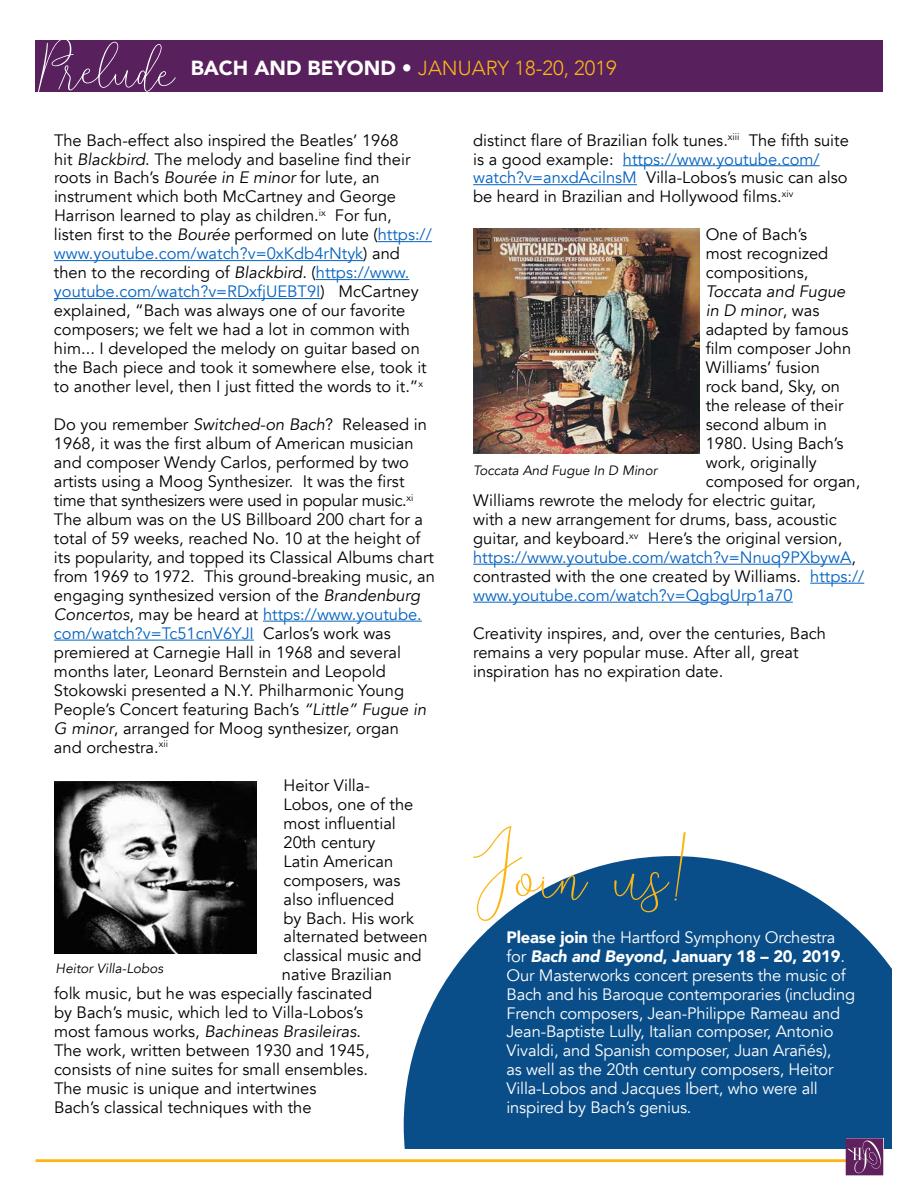
<style>
.page{position:relative;width:918px;height:1188px;background:#fff}
.page>*{position:absolute;margin:0;border:0;box-sizing:border-box;transform-origin:0 0}
.t1{font:113.1px "Reading";color:#fbb615}
.t2{font:300 20.4px "Avenir";color:#fbb615}
.t3{font:16.5px/19px "Avenir";color:#000}
.t4{font:16.5px/18.9px "Avenir";letter-spacing:-.01em;color:#fff}
.t5{font:16.5px "Avenir";color:#0563c1}
.t6{font:italic 16.5px "Avenir";color:#000}
.t7{font:italic 13.5px "Avenir";color:#000}
.s1{font-weight:900;color:#fff}
.s2{font-style:italic}
.s3{color:#0563c1}
.s4{font-style:normal}
.s5{color:#000}
.s6{font-weight:900}
.s7{font-weight:900;font-style:italic}
</style>
<div class="page">
<svg style="left:404px;top:856px;width:488px;height:293px;fill:#0a4e89"></svg>
<div style="left:36px;top:40px;width:847px;height:52px;background:#58205d"></div>
<svg style="left:38px;top:40px;width:138px;height:52px"></svg>
<hr style="left:36px;top:1159px;width:847px;height:3px;background:#fbb615">
<svg style="left:846px;top:1138px;width:37px;height:37px"></svg>
<hr style="left:378px;top:241px;width:54px;height:1px;background:#0563c1">
<hr style="left:54px;top:260px;width:309px;height:1px;background:#0563c1">
<hr style="left:316px;top:279px;width:93px;height:1px;background:#0563c1">
<hr style="left:54px;top:298px;width:267px;height:1px;background:#0563c1">
<hr style="left:263px;top:621px;width:159px;height:1px;background:#0563c1">
<hr style="left:54px;top:640px;width:200px;height:1px;background:#0563c1">
<hr style="left:623px;top:165px;width:197px;height:1px;background:#0563c1">
<hr style="left:473px;top:184px;width:164px;height:1px;background:#0563c1">
<hr style="left:473px;top:564px;width:378px;height:1px;background:#0563c1">
<hr style="left:810px;top:583px;width:54px;height:1px;background:#0563c1">
<hr style="left:473px;top:602px;width:320px;height:1px;background:#0563c1">
<img style="left:54px;top:782px;width:203px;height:171px">
<img style="left:473px;top:228px;width:226px;height:226px">
<p class="t2" style="left:191px;top:56px;width:428px"><span class="s1">BACH AND BEYOND •</span> JANUARY 18-20, 2019</p>
<p class="t3" style="left:54px;top:131px;width:379px">The Bach-effect also inspired the Beatles’ 1968<br>hit <span class="s2">Blackbird</span>. The melody and baseline find their roots in Bach’s <span class="s2">Bourée in E minor</span> for lute, an instrument which both McCartney and George Harrison learned to play as children.<sup>ix</sup> For fun, listen first to the <span class="s2">Bourée</span> performed on lute (<span class="s3">https:// www.youtube.com/watch?v=0xKdb4rNtyk</span>) and then to the recording of <span class="s2">Blackbird</span>. (<span class="s3">https://www. youtube.com/watch?v=RDxfjUEBT9I</span>) McCartney explained, “Bach was always one of our favorite composers; we felt we had a lot in common with him... I developed the melody on guitar based on the Bach piece and took it somewhere else, took it to another level, then I just fitted the words to it.”<sup>x</sup></p>
<p class="t3" style="left:54px;top:415px;width:382px">Do you remember <span class="s2">Switched-on Bach</span>? Released in 1968, it was the first album of American musician and composer Wendy Carlos, performed by two artists using a Moog Synthesizer. It was the first time that synthesizers were used in popular music.<sup>xi </sup>The album was on the US Billboard 200 chart for a total of 59 weeks, reached No. 10 at the height of its popularity, and topped its Classical Albums chart from 1969 to 1972. This ground-breaking music, an engaging synthesized version of the <span class="s2">Brandenburg Concertos</span>, may be heard at <span class="s3">https://www.youtube. com/watch?v=Tc51cnV6YJI</span> Carlos’s work was premiered at Carnegie Hall in 1968 and several months later, Leonard Bernstein and Leopold Stokowski presented a N.Y. Philharmonic Young People’s Concert featuring Bach’s <span class="s2">“Little” Fugue in G minor</span>, arranged for Moog synthesizer, organ<br>and orchestra.<sup>xii</sup></p>
<p class="t3" style="left:284px;top:776px;width:88px">Heitor Villa-</p>
<p class="t3" style="left:284px;top:795px;width:131px">Lobos, one of the</p>
<p class="t3" style="left:284px;top:814px;width:114px">most influential</p>
<p class="t3" style="left:284px;top:833px;width:93px">20th century</p>
<p class="t3" style="left:284px;top:852px;width:111px">Latin American</p>
<p class="t3" style="left:284px;top:871px;width:119px">composers, was</p>
<p class="t3" style="left:284px;top:890px;width:112px">also influenced</p>
<p class="t3" style="left:284px;top:909px;width:132px">by Bach. His work</p>
<p class="t3" style="left:284px;top:928px;width:146px">alternated between</p>
<p class="t3" style="left:284px;top:947px;width:140px">classical music and</p>
<p class="t3" style="left:282px;top:966px;width:111px">native Brazilian</p>
<p class="t3" style="left:54px;top:984px;width:320px">folk music, but he was especially fascinated</p>
<p class="t3" style="left:54px;top:1003px;width:311px">by Bach’s music, which led to Villa-Lobos’s</p>
<p class="t6" style="left:54px;top:1022px;width:309px"><span class="s4">most famous works,</span> Bachineas Brasileiras<span class="s4">.</span></p>
<p class="t3" style="left:54px;top:1041px;width:317px">The work, written between 1930 and 1945,</p>
<p class="t3" style="left:54px;top:1060px;width:316px">consists of nine suites for small ensembles.</p>
<p class="t3" style="left:54px;top:1079px;width:264px">The music is unique and intertwines</p>
<p class="t3" style="left:54px;top:1098px;width:259px">Bach’s classical techniques with the</p>
<p class="t7" style="left:56px;top:961px;width:109px">Heitor Villa-Lobos</p>
<p class="t3" style="left:473px;top:131px;width:377px">distinct flare of Brazilian folk tunes.<sup>xiii</sup> The fifth suite is a good example: <span class="s3">https://www.youtube.com/ watch?v=anxdAcilnsM</span> Villa-Lobos’s music can also be heard in Brazilian and Hollywood films.<sup>xiv</sup></p>
<p class="t3" style="left:706px;top:226px;width:124px">One of Bach’s most recognized compositions,</p>
<p class="t6" style="left:706px;top:282px;width:141px">Toccata and Fugue</p>
<p class="t6" style="left:706px;top:301px;width:115px">in D minor<span class="s4">, was</span></p>
<p class="t3" style="left:706px;top:320px;width:144px">adapted by famous</p>
<p class="t3" style="left:706px;top:339px;width:147px">film composer John</p>
<p class="t3" style="left:706px;top:358px;width:116px">Williams’ fusion</p>
<p class="t3" style="left:706px;top:377px;width:136px">rock band, Sky, on</p>
<p class="t3" style="left:706px;top:396px;width:139px">the release of their</p>
<p class="t3" style="left:706px;top:415px;width:123px">second album in</p>
<p class="t3" style="left:706px;top:434px;width:139px">1980. Using Bach’s</p>
<p class="t3" style="left:706px;top:453px;width:113px">work, originally</p>
<p class="t3" style="left:706px;top:472px;width:156px">composed for organ,</p>
<p class="t3" style="left:473px;top:491px;width:344px">Williams rewrote the melody for electric guitar,</p>
<p class="t3" style="left:473px;top:510px;width:365px">with a new arrangement for drums, bass, acoustic</p>
<p class="t3" style="left:473px;top:529px;width:371px">guitar, and keyboard.<sup>xv</sup> Here’s the original version,</p>
<p class="t5" style="left:473px;top:547px;width:384px">https://www.youtube.com/watch?v=Nnuq9PXbywA<span class="s5">,</span></p>
<p class="t3" style="left:473px;top:567px;width:393px">contrasted with the one created by Williams. <span class="s3">https://</span></p>
<p class="t5" style="left:473px;top:585px;width:321px">www.youtube.com/watch?v=QgbgUrp1a70</p>
<p class="t3" style="left:473px;top:624px;width:354px">Creativity inspires, and, over the centuries, Bach remains a very popular muse. After all, great inspiration has no expiration date.</p>
<p class="t7" style="left:473px;top:462px;width:186px">Toccata And Fugue In D Minor</p>
<h1 class="t1" style="left:473px;top:789px;width:216px">Join us!</h1>
<p class="t4" style="left:507px;top:928px;width:350px"><span class="s6">Please join</span> the Hartford Symphony Orchestra for <span class="s7">Bach and Beyond</span><span class="s6">, January 18 – 20, 2019</span>.<br>Our Masterworks concert presents the music of Bach and his Baroque contemporaries (including French composers, Jean-Philippe Rameau and Jean-Baptiste Lully, Italian composer, Antonio Vivaldi, and Spanish composer, Juan Arañés),<br>as well as the 20th century composers, Heitor Villa-Lobos and Jacques Ibert, who were all inspired by Bach’s genius.</p>
</div>
